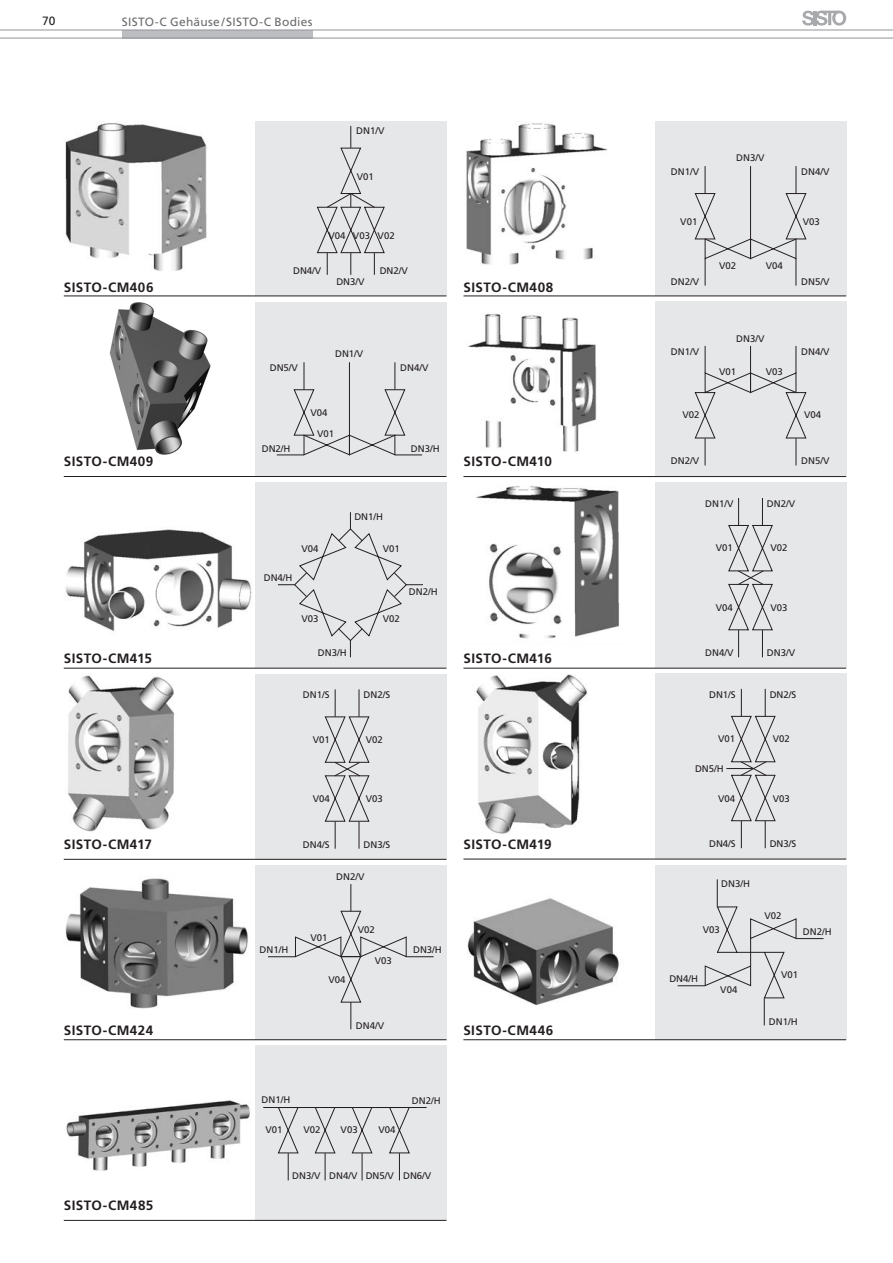
<style>
.page{position:relative;width:893px;height:1263px;background:#fff}
.page>*{position:absolute;margin:0;border:0;box-sizing:border-box;transform-origin:0 0}
.t1{font:700 13.5px "Frutiger";letter-spacing:.03em;color:#231f20}
.t2{font:12px "Frutiger";letter-spacing:.02em;color:#6c6d70}
.t3{font:12px "Frutiger";color:#231f20}
.t4{font:9.6px "Frutiger";color:#231f20}
</style>
<div class="page">
<svg style="left:802px;top:11px;width:44px;height:15px"></svg>
<div style="left:122px;top:30px;width:190px;height:8px;background:#bcbdc0"></div>
<hr style="left:0;top:38px;width:893px;height:1px;background:#939598">
<hr style="left:0;top:30px;width:893px;height:1px;background:#939598">
<div style="left:655px;top:121px;width:191px;height:175px;background:#e6e7e9"></div>
<hr style="left:463px;top:296px;width:383px;height:1px;background:#231f20">
<img style="left:466px;top:123px;width:142px;height:142px">
<svg style="left:694px;top:166px;width:113px;height:120px"></svg>
<img style="left:65px;top:122px;width:142px;height:149px">
<div style="left:255px;top:121px;width:191px;height:175px;background:#e6e7e9"></div>
<svg style="left:316px;top:126px;width:69px;height:149px"></svg>
<hr style="left:64px;top:296px;width:382px;height:1px;background:#231f20">
<div style="left:255px;top:865px;width:191px;height:175px;background:#e6e7e9"></div>
<svg style="left:268px;top:884px;width:166px;height:145px"></svg>
<img style="left:65px;top:878px;width:184px;height:131px">
<hr style="left:64px;top:1039px;width:382px;height:1px;background:#231f20">
<div style="left:255px;top:674px;width:192px;height:185px;background:#e6e7e9"></div>
<hr style="left:64px;top:859px;width:382px;height:1px;background:#231f20">
<img style="left:68px;top:675px;width:107px;height:157px">
<svg style="left:324px;top:689px;width:46px;height:160px"></svg>
<img style="left:65px;top:529px;width:187px;height:103px">
<div style="left:255px;top:482px;width:192px;height:186px;background:#e6e7e9"></div>
<hr style="left:64px;top:668px;width:382px;height:1px;background:#231f20">
<svg style="left:278px;top:512px;width:145px;height:145px"></svg>
<img style="left:109px;top:302px;width:102px;height:153px">
<div style="left:255px;top:302px;width:191px;height:175px;background:#e6e7e9"></div>
<svg style="left:277px;top:362px;width:145px;height:94px"></svg>
<hr style="left:64px;top:476px;width:382px;height:1px;background:#231f20">
<img style="left:476px;top:486px;width:143px;height:153px">
<div style="left:655px;top:482px;width:191px;height:186px;background:#e6e7e9"></div>
<hr style="left:463px;top:668px;width:383px;height:1px;background:#231f20">
<svg style="left:728px;top:498px;width:45px;height:159px"></svg>
<img style="left:467px;top:313px;width:130px;height:139px">
<div style="left:655px;top:301px;width:191px;height:175px;background:#e6e7e9"></div>
<hr style="left:463px;top:476px;width:383px;height:1px;background:#231f20">
<svg style="left:694px;top:346px;width:113px;height:119px"></svg>
<img style="left:476px;top:674px;width:112px;height:160px">
<div style="left:655px;top:674px;width:191px;height:185px;background:#e6e7e9"></div>
<hr style="left:463px;top:859px;width:383px;height:1px;background:#231f20">
<svg style="left:726px;top:689px;width:50px;height:159px"></svg>
<div style="left:655px;top:865px;width:191px;height:175px;background:#e6e7e9"></div>
<svg style="left:678px;top:879px;width:145px;height:146px"></svg>
<img style="left:467px;top:898px;width:152px;height:108px">
<hr style="left:463px;top:1039px;width:383px;height:1px;background:#231f20">
<div style="left:255px;top:1045px;width:191px;height:175px;background:#e6e7e9"></div>
<hr style="left:64px;top:1220px;width:382px;height:1px;background:#231f20">
<img style="left:66px;top:1100px;width:184px;height:71px">
<hr style="left:263px;top:1107px;width:52px;height:1px;background:#231f20">
<svg style="left:277px;top:1108px;width:22px;height:72px"></svg>
<svg style="left:314px;top:1107px;width:113px;height:73px"></svg>
<p class="t3" style="left:42px;top:14px;width:15px">70</p>
<p class="t2" style="left:122px;top:14px;width:192px">SISTO-C Gehäuse/ SISTO-C Bodies</p>
<p class="t4" style="left:356px;top:125px;width:30px">DN1/V</p>
<p class="t4" style="left:357px;top:171px;width:19px">V01</p>
<h1 class="t1" style="left:64px;top:279px;width:91px">SISTO-CM406</h1>
<h1 class="t1" style="left:64px;top:454px;width:91px">SISTO-CM409</h1>
<h1 class="t1" style="left:64px;top:650px;width:90px">SISTO-CM415</h1>
<p class="t4" style="left:329px;top:230px;width:19px">V04</p>
<p class="t4" style="left:353px;top:230px;width:19px">V03</p>
<p class="t4" style="left:378px;top:230px;width:19px">V02</p>
<p class="t4" style="left:293px;top:265px;width:30px">DN4/V</p>
<p class="t4" style="left:336px;top:276px;width:30px">DN3/V</p>
<p class="t4" style="left:380px;top:265px;width:30px">DN2/V</p>
<p class="t4" style="left:270px;top:362px;width:30px">DN5/V</p>
<p class="t4" style="left:335px;top:348px;width:30px">DN1/V</p>
<p class="t4" style="left:262px;top:442px;width:30px">DN2/H</p>
<p class="t4" style="left:311px;top:407px;width:19px">V04</p>
<p class="t4" style="left:317px;top:428px;width:19px">V01</p>
<p class="t4" style="left:400px;top:362px;width:30px">DN4/V</p>
<p class="t4" style="left:411px;top:442px;width:30px">DN3/H</p>
<p class="t4" style="left:264px;top:572px;width:30px">DN4/H</p>
<p class="t4" style="left:302px;top:543px;width:19px">V04</p>
<p class="t4" style="left:302px;top:613px;width:19px">V03</p>
<p class="t4" style="left:354px;top:511px;width:30px">DN1/H</p>
<p class="t4" style="left:383px;top:543px;width:19px">V01</p>
<p class="t4" style="left:383px;top:613px;width:19px">V02</p>
<p class="t4" style="left:409px;top:586px;width:30px">DN2/H</p>
<p class="t4" style="left:318px;top:647px;width:30px">DN3/H</p>
<p class="t4" style="left:303px;top:689px;width:28px">DN1/S</p>
<p class="t4" style="left:363px;top:689px;width:28px">DN2/S</p>
<p class="t4" style="left:313px;top:734px;width:19px">V01</p>
<p class="t4" style="left:366px;top:734px;width:19px">V02</p>
<p class="t4" style="left:313px;top:793px;width:19px">V04</p>
<p class="t4" style="left:366px;top:793px;width:19px">V03</p>
<h1 class="t1" style="left:64px;top:836px;width:90px">SISTO-CM417</h1>
<p class="t4" style="left:303px;top:838px;width:28px">DN4/S</p>
<p class="t4" style="left:363px;top:838px;width:28px">DN3/S</p>
<p class="t4" style="left:336px;top:871px;width:30px">DN2/V</p>
<p class="t4" style="left:311px;top:932px;width:19px">V01</p>
<p class="t4" style="left:358px;top:924px;width:19px">V02</p>
<p class="t4" style="left:260px;top:944px;width:30px">DN1/H</p>
<p class="t4" style="left:413px;top:944px;width:30px">DN3/H</p>
<h1 class="t1" style="left:64px;top:1022px;width:91px">SISTO-CM424</h1>
<p class="t4" style="left:329px;top:973px;width:19px">V04</p>
<p class="t4" style="left:375px;top:954px;width:19px">V03</p>
<p class="t4" style="left:356px;top:1020px;width:30px">DN4/V</p>
<p class="t4" style="left:671px;top:166px;width:30px">DN1/V</p>
<p class="t4" style="left:736px;top:152px;width:30px">DN3/V</p>
<p class="t4" style="left:801px;top:166px;width:30px">DN4/V</p>
<p class="t4" style="left:680px;top:216px;width:19px">V01</p>
<p class="t4" style="left:803px;top:216px;width:19px">V03</p>
<h1 class="t1" style="left:463px;top:279px;width:91px">SISTO-CM408</h1>
<p class="t4" style="left:671px;top:276px;width:30px">DN2/V</p>
<p class="t4" style="left:719px;top:260px;width:19px">V02</p>
<p class="t4" style="left:766px;top:260px;width:19px">V04</p>
<p class="t4" style="left:801px;top:276px;width:30px">DN5/V</p>
<p class="t4" style="left:671px;top:346px;width:30px">DN1/V</p>
<p class="t4" style="left:736px;top:333px;width:30px">DN3/V</p>
<p class="t4" style="left:719px;top:366px;width:19px">V01</p>
<p class="t4" style="left:766px;top:366px;width:19px">V03</p>
<p class="t4" style="left:801px;top:346px;width:30px">DN4/V</p>
<p class="t4" style="left:682px;top:409px;width:19px">V02</p>
<p class="t4" style="left:804px;top:409px;width:19px">V04</p>
<h1 class="t1" style="left:463px;top:454px;width:90px">SISTO-CM410</h1>
<p class="t4" style="left:671px;top:455px;width:30px">DN2/V</p>
<p class="t4" style="left:801px;top:455px;width:30px">DN5/V</p>
<p class="t4" style="left:705px;top:498px;width:30px">DN1/V</p>
<p class="t4" style="left:767px;top:498px;width:30px">DN2/V</p>
<p class="t4" style="left:716px;top:542px;width:19px">V01</p>
<p class="t4" style="left:770px;top:542px;width:19px">V02</p>
<h1 class="t1" style="left:463px;top:650px;width:90px">SISTO-CM416</h1>
<p class="t4" style="left:716px;top:602px;width:19px">V04</p>
<p class="t4" style="left:770px;top:602px;width:19px">V03</p>
<p class="t4" style="left:705px;top:647px;width:30px">DN4/V</p>
<p class="t4" style="left:767px;top:647px;width:30px">DN3/V</p>
<p class="t4" style="left:709px;top:689px;width:28px">DN1/S</p>
<p class="t4" style="left:770px;top:689px;width:28px">DN2/S</p>
<p class="t4" style="left:718px;top:733px;width:19px">V01</p>
<p class="t4" style="left:695px;top:763px;width:30px">DN5/H</p>
<p class="t4" style="left:718px;top:793px;width:19px">V04</p>
<p class="t4" style="left:773px;top:733px;width:19px">V02</p>
<p class="t4" style="left:773px;top:793px;width:19px">V03</p>
<h1 class="t1" style="left:463px;top:836px;width:90px">SISTO-CM419</h1>
<p class="t4" style="left:709px;top:838px;width:28px">DN4/S</p>
<p class="t4" style="left:770px;top:838px;width:28px">DN3/S</p>
<p class="t4" style="left:721px;top:878px;width:30px">DN3/H</p>
<p class="t4" style="left:764px;top:910px;width:19px">V02</p>
<p class="t4" style="left:703px;top:924px;width:19px">V03</p>
<p class="t4" style="left:803px;top:926px;width:30px">DN2/H</p>
<h1 class="t1" style="left:463px;top:1022px;width:91px">SISTO-CM446</h1>
<p class="t4" style="left:669px;top:973px;width:30px">DN4/H</p>
<p class="t4" style="left:720px;top:983px;width:19px">V04</p>
<p class="t4" style="left:781px;top:969px;width:19px">V01</p>
<p class="t4" style="left:769px;top:1016px;width:30px">DN1/H</p>
<h1 class="t1" style="left:64px;top:1197px;width:91px">SISTO-CM485</h1>
<p class="t4" style="left:261px;top:1094px;width:30px">DN1/H</p>
<p class="t4" style="left:412px;top:1095px;width:30px">DN2/H</p>
<p class="t4" style="left:265px;top:1124px;width:19px">V01</p>
<p class="t4" style="left:303px;top:1124px;width:19px">V02</p>
<p class="t4" style="left:341px;top:1124px;width:19px">V03</p>
<p class="t4" style="left:378px;top:1124px;width:19px">V04</p>
<p class="t4" style="left:292px;top:1170px;width:30px">DN3/V</p>
<p class="t4" style="left:366px;top:1170px;width:67px">DN5/V DN6/V</p>
<p class="t4" style="left:329px;top:1170px;width:30px">DN4/V</p>
</div>
